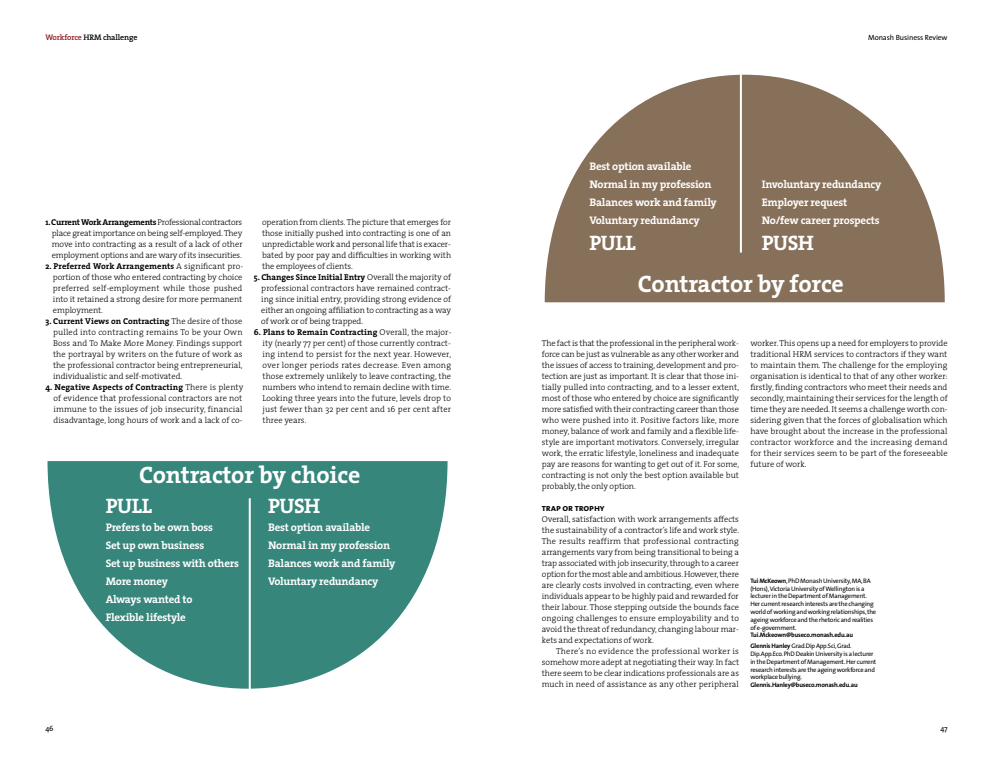
<style>
.page{position:relative;width:993px;height:766px;background:#fff}
.page>*{position:absolute;margin:0;border:0;box-sizing:border-box;transform-origin:0 0}
.serif_bold_headline_24{font:700 24px "The Serif";letter-spacing:-.01em;color:#fff}
.pullquote_1_sansbold_21_24{font:700 21px "The Serif";letter-spacing:-.02em;color:#fff}
.pullquote_2_sans_bold13_18{font:700 11px "The Serif";letter-spacing:-.02em;color:#fff}
.sub_heading{font:9.5px "The Sans Bold Caps";letter-spacing:-.01em;color:#000}
.serif_body_no_indent{font:300 8.5px/11px "The Serif";letter-spacing:-.005em;color:#000;text-align:justify}
.serif_body_w_indent{font:300 8.5px/11px "The Serif";letter-spacing:.01em;color:#000;text-align:justify}
.serif_body_no_indent-2{font:300 8.5px/11px "The Serif";letter-spacing:.015em;color:#000}
.t1{font:600 8px "The Serif";letter-spacing:-.02em;color:#000}
.t2{font:7.5px "The Sans";letter-spacing:-.01em;color:#000}
.author_credit_bold{font:6.5px/7.8px "The Sans";letter-spacing:-.025em;color:#000}
.s1{color:#901b1d}
.s2{font-weight:700}
</style>
<div class="page">
<svg style="left:544px;top:75px;width:400px;height:227px;fill:#86705a"></svg>
<svg style="left:47px;top:461px;width:400px;height:227px;fill:#36867b"></svg>
<hr style="left:249px;top:498px;width:2px;height:231px;background:#fff">
<hr style="left:739px;top:4px;width:2px;height:248px;background:#fff">
<p class="t1" style="left:45px;top:30px;width:93px"><span class="s1">Workforce</span> HRM challenge</p>
<p class="t2" style="left:867px;top:31px;width:81px">Monash Business Review</p>
<p class="pullquote_2_sans_bold13_18" style="left:589px;top:157px;width:104px">Best option available</p>
<p class="pullquote_2_sans_bold13_18" style="left:589px;top:175px;width:123px">Normal in my profession</p>
<p class="pullquote_2_sans_bold13_18" style="left:589px;top:193px;width:129px">Balances work and family</p>
<p class="pullquote_2_sans_bold13_18" style="left:589px;top:211px;width:112px">Voluntary redundancy</p>
<p class="pullquote_1_sansbold_21_24" style="left:589px;top:225px;width:48px">PULL</p>
<p class="pullquote_2_sans_bold13_18" style="left:761px;top:175px;width:121px">Involuntary redundancy</p>
<p class="pullquote_2_sans_bold13_18" style="left:761px;top:193px;width:87px">Employer request</p>
<p class="pullquote_2_sans_bold13_18" style="left:761px;top:211px;width:119px">No/few career prospects</p>
<p class="pullquote_1_sansbold_21_24" style="left:761px;top:225px;width:54px">PUSH</p>
<p class="serif_bold_headline_24" style="left:637px;top:263px;width:207px">Contractor by force</p>
<p class="serif_body_no_indent" style="left:52px;top:216px;width:192px;text-indent:-6px"><span class="s2">1. Current Work Arrangements</span> Professional contractors place great importance on being self-employed. They move into contracting as a result of a lack of other employment options and are wary of its insecurities.</p>
<p class="serif_body_no_indent" style="left:53px;top:260px;width:192px;text-indent:-8px"><span class="s2">2. Preferred Work Arrangements</span> A significant pro&shy;portion of those who entered contracting by choice preferred self-employment while those pushed into it retained a strong desire for more permanent employment.</p>
<p class="serif_body_no_indent" style="left:53px;top:315px;width:191px;text-indent:-8px"><span class="s2">3. Current Views on Contracting</span> The desire of those pulled into contracting remains To be your Own Boss and To Make More Money. Findings support the portrayal by writers on the future of work as the professional contractor being entrepreneurial, individualistic and self-motivated.</p>
<p class="serif_body_no_indent-2" style="left:54px;top:381px;width:191px;text-indent:-8px"><span class="s2">4. Negative Aspects of Contracting</span> There is plenty of evidence that professional contractors are not immune to the issues of job insecurity, financial disadvantage, long hours of work and a lack of co-</p>
<p class="serif_body_no_indent" style="left:262px;top:216px;width:190px">operation from clients. The picture that emerges for those initially pushed into contracting is one of an unpredictable work and personal life that is exacer&shy;bated by poor pay and difficulties in working with the employees of clients.</p>
<p class="serif_body_no_indent" style="left:261px;top:271px;width:191px;text-indent:-7px"><span class="s2">5. Changes Since Initial Entry</span> Overall the majority of professional contractors have remained contract&shy;ing since initial entry, providing strong evidence of either an ongoing affiliation to contracting as a way of work or of being trapped.</p>
<p class="serif_body_no_indent" style="left:262px;top:326px;width:190px;text-indent:-9px"><span class="s2">6. Plans to Remain Contracting</span> Overall, the major&shy;ity (nearly 77 per cent) of those currently contract&shy;ing intend to persist for the next year. However, over longer periods rates decrease. Even among those extremely unlikely to leave contracting, the numbers who intend to remain decline with time.<br>Looking three years into the future, levels drop to just fewer than 32 per cent and 16 per cent after three years.</p>
<p class="serif_body_no_indent" style="left:541px;top:337px;width:199px">The fact is that the professional in the peripheral work&shy;force can be just as vulnerable as any other worker and the issues of access to training, development and pro&shy;tection are just as important. It is clear that those ini&shy;tially pulled into contracting, and to a lesser extent, most of those who entered by choice are significantly more satisfied with their contracting career than those who were pushed into it. Positive factors like, more money, balance of work and family and a flexible life&shy;style are important motivators. Conversely, irregular work, the erratic lifestyle, loneliness and inadequate pay are reasons for wanting to get out of it. For some, contracting is not only the best option available but probably, the only option.</p>
<p class="sub_heading" style="left:541px;top:500px;width:64px">trap or trophy</p>
<p class="serif_body_no_indent" style="left:541px;top:513px;width:199px">Overall, satisfaction with work arrangements affects the sustainability of a contractor’s life and work style.<br>The results reaffirm that professional contracting arrangements vary from being transitional to being a trap associated with job insecurity, through to a career option for the most able and ambitious. However, there are clearly costs involved in contracting, even where individuals appear to be highly paid and rewarded for their labour. Those stepping outside the bounds face ongoing challenges to ensure employability and to avoid the threat of redundancy, changing labour mar&shy;kets and expectations of work.</p>
<p class="serif_body_w_indent" style="left:541px;top:645px;width:199px;text-indent:14px">There’s no evidence the professional worker is somehow more adept at negotiating their way. In fact there seem to be clear indications professionals are as much in need of assistance as any other peripheral</p>
<p class="serif_body_w_indent" style="left:750px;top:337px;width:199px">worker. This opens up a need for employers to provide traditional HRM services to contractors if they want to maintain them. The challenge for the employing organisation is identical to that of any other worker: firstly, finding contractors who meet their needs and secondly, maintaining their services for the length of time they are needed. It seems a challenge worth con&shy;sidering given that the forces of globalisation which have brought about the increase in the professional contractor workforce and the increasing demand for their services seem to be part of the foreseeable future of work.</p>
<p class="serif_bold_headline_24" style="left:139px;top:455px;width:223px">Contractor by choice</p>
<p class="pullquote_1_sansbold_21_24" style="left:268px;top:488px;width:54px">PUSH</p>
<p class="pullquote_2_sans_bold13_18" style="left:268px;top:518px;width:104px">Best option available</p>
<p class="pullquote_2_sans_bold13_18" style="left:268px;top:536px;width:123px">Normal in my profession</p>
<p class="pullquote_2_sans_bold13_18" style="left:268px;top:554px;width:129px">Balances work and family</p>
<p class="pullquote_2_sans_bold13_18" style="left:268px;top:572px;width:112px">Voluntary redundancy</p>
<p class="pullquote_1_sansbold_21_24" style="left:106px;top:488px;width:48px">PULL</p>
<p class="pullquote_2_sans_bold13_18" style="left:106px;top:518px;width:109px">Prefers to be own boss</p>
<p class="pullquote_2_sans_bold13_18" style="left:106px;top:536px;width:100px">Set up own business</p>
<p class="pullquote_2_sans_bold13_18" style="left:106px;top:554px;width:135px">Set up business with others</p>
<p class="pullquote_2_sans_bold13_18" style="left:106px;top:572px;width:64px">More money</p>
<p class="pullquote_2_sans_bold13_18" style="left:106px;top:590px;width:88px">Always wanted to</p>
<p class="pullquote_2_sans_bold13_18" style="left:106px;top:608px;width:82px">Flexible lifestyle</p>
<p class="author_credit_bold" style="left:750px;top:576px;width:127px"><span class="s2">Tui McKeown</span>, PhD Monash University, MA, BA (Hons), Victoria University of Wellington is a lecturer in the Department of Management.<br>Her current research interests are the changing world of working and working relationships, the ageing workforce and the rhetoric and realities of e-government.<br><span class="s2">Tui.Mckeown@buseco.monash.edu.au</span></p>
<p class="author_credit_bold" style="left:750px;top:641px;width:127px"><span class="s2">Glennis Hanley</span> Grad.Dip App.Sci, Grad.<br>Dip.App.Eco. PhD Deakin University is a lecturer in the Department of Management. Her current research interests are the ageing workforce and workplace bullying.<br><span class="s2">Glennis.Hanley@buseco.monash.edu.au</span></p>
<p class="t2" style="left:45px;top:721px;width:10px">46</p>
<p class="t2" style="left:940px;top:721px;width:9px">47</p>
</div>
